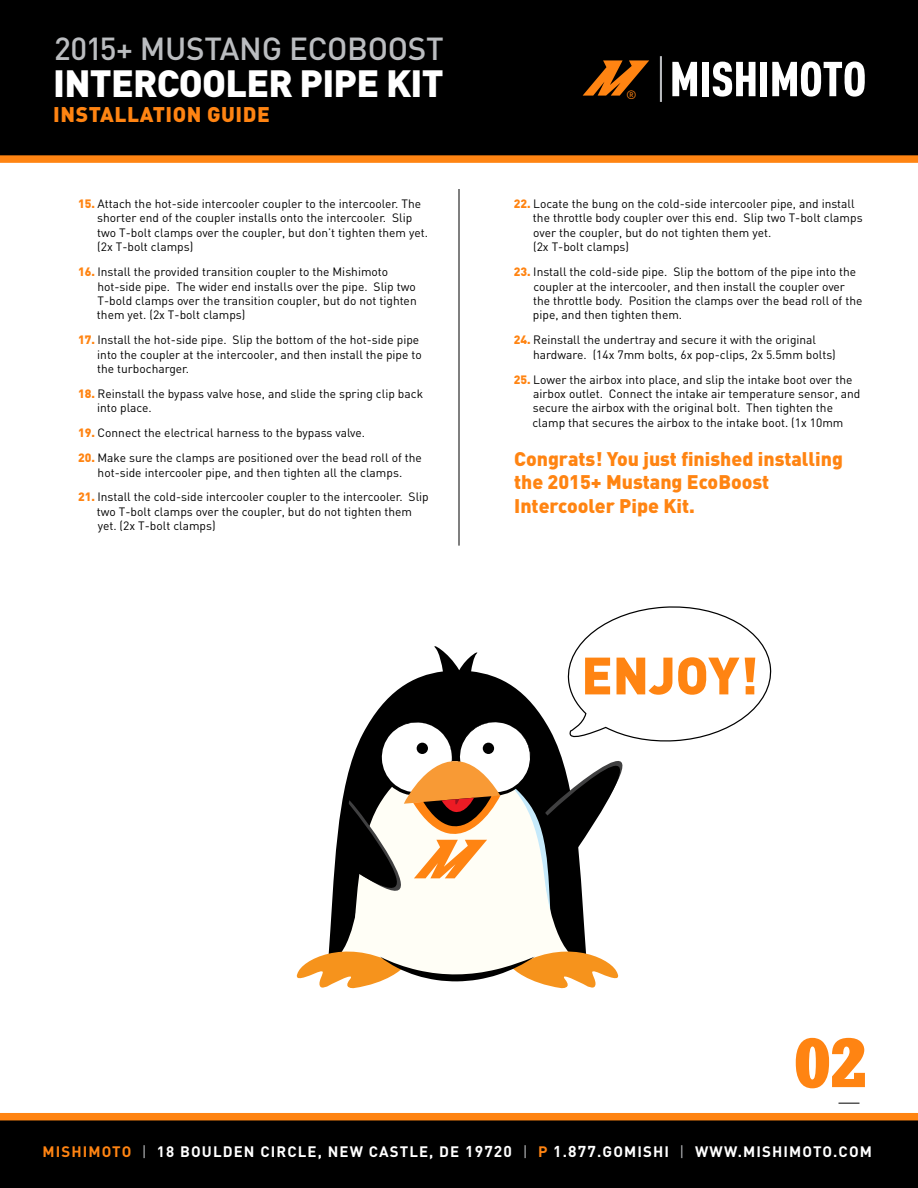
<style>
.page{position:relative;width:918px;height:1188px;background:#fff}
.page>*{position:absolute;margin:0;border:0;box-sizing:border-box;transform-origin:0 0}
.t1{font:72px "URW Egyptienne T Bold Extr Narr";color:#ff8412}
.t2{font:900 51.75px "DIN";color:#ff8412}
.t3{font:900 49.8px "DIN";letter-spacing:-.02em;color:#fff}
.t4{font:500 39.75px "DIN";letter-spacing:-.015em;color:#bbbdc0}
.t5{font:900 37.5px "DIN";letter-spacing:-.02em;color:#fff}
.t6{font:500 31.5px "DIN";letter-spacing:-.01em;color:#bbbdc0}
.t7{font:900 21.45px "DIN";letter-spacing:.02em;color:#ff8412}
.t8{font:900 21px "DIN";letter-spacing:.025em;color:#ff8412}
.t9{font:900 19.5px/23.4px "DIN";color:#ff8412}
.t10{font:700 15px "DIN";letter-spacing:.075em;color:#fff}
.t11{font:12px/14.4px "DIN";color:#000}
.t12{font:12px "DIN";color:#ff8412}
.s1{font-weight:900;color:#ff8412}
.s2{color:#ff8412}
.s3{font-weight:400;color:#bbbdc0}
.s4{font-size:15.6px}
</style>
<div class="page">
<svg style="left:0;top:1113px;width:918px;height:75px;background:#190d01"></svg>
<div style="left:0;top:0;width:918px;height:163px;background:#000"></div>
<svg style="left:672px;top:62px;width:25px;height:34px"></svg>
<div style="left:702px;top:62px;width:7px;height:34px;background:#fff"></div>
<svg style="left:713px;top:62px;width:43px;height:35px"></svg>
<div style="left:760px;top:62px;width:7px;height:34px;background:#fff"></div>
<svg style="left:772px;top:61px;width:93px;height:36px"></svg>
<svg style="left:583px;top:60px;width:66px;height:36px;background:#773d08"></svg>
<hr style="left:660px;top:56px;width:2px;height:46px;background:#bbbdc0">
<svg style="left:839px;top:1103px;width:20px;height:1px"></svg>
<hr style="left:459px;top:189px;width:1px;height:357px;background:#000">
<svg style="left:296px;top:606px;width:476px;height:383px"></svg>
<h3 class="t4" style="left:53px;top:17px;width:395px">2014+ FORD FIESTA ST</h3>
<h3 class="t3" style="left:52px;top:52px;width:395px">EXPANSION TANK</h3>
<h3 class="t7" style="left:54px;top:109px;width:394px">PARTS LIST AND INSTALLATION GUIDE</h3>
<h3 class="t6" style="left:54px;top:29px;width:391px">2015+ MUSTANG ECOBOOST</h3>
<h3 class="t5" style="left:53px;top:59px;width:392px">INTERCOOLER PIPE KIT</h3>
<h3 class="t8" style="left:53px;top:100px;width:218px">INSTALLATION GUIDE</h3>
<p class="t11" style="left:97px;top:196px;width:332px;text-indent:-19px"><span class="s1">15.</span> Attach the hot-side intercooler coupler to the intercooler. The shorter end of the coupler installs onto the intercooler. Slip two T-bolt clamps over the coupler, but don’t tighten them yet. (2x T-bolt clamps)</p>
<p class="t11" style="left:97px;top:264px;width:321px;text-indent:-19px"><span class="s1">16.</span> Install the provided transition coupler to the Mishimoto hot-side pipe. The wider end installs over the pipe. Slip two T-bold clamps over the transition coupler, but do not tighten them yet. (2x T-bolt clamps)</p>
<p class="t11" style="left:97px;top:332px;width:326px;text-indent:-19px"><span class="s1">17.</span> Install the hot-side pipe. Slip the bottom of the hot-side pipe into the coupler at the intercooler, and then install the pipe to the turbocharger.</p>
<p class="t11" style="left:97px;top:386px;width:328px;text-indent:-19px"><span class="s1">18.</span> Reinstall the bypass valve hose, and slide the spring clip back into place.</p>
<p class="t11" style="left:78px;top:425px;width:289px"><span class="s1">19.</span> Connect the electrical harness to the bypass valve.</p>
<p class="t11" style="left:78px;top:450px;width:345px;text-align:center"><span class="s1">20.</span> Make sure the clamps are positioned over the bead roll of the hot-side intercooler pipe, and then tighten all the clamps.</p>
<p class="t11" style="left:97px;top:490px;width:333px;text-indent:-19px"><span class="s1">21.</span> Install the cold-side intercooler coupler to the intercooler. Slip two T-bolt clamps over the coupler, but do not tighten them yet. (2x T-bolt clamps)</p>
<p class="t12" style="left:626px;top:87px;width:12px">®</p>
<p class="t11" style="left:533px;top:196px;width:331px;text-indent:-19px"><span class="s1">22.</span> Locate the bung on the cold-side intercooler pipe, and install the throttle body coupler over this end. Slip two T-bolt clamps over the coupler, but do not tighten them yet.<br>(2x T-bolt clamps)</p>
<p class="t11" style="left:533px;top:264px;width:331px;text-indent:-19px"><span class="s1">23.</span> Install the cold-side pipe. Slip the bottom of the pipe into the coupler at the intercooler, and then install the coupler over the throttle body. Position the clamps over the bead roll of the pipe, and then tighten them.</p>
<p class="t11" style="left:533px;top:332px;width:304px;text-indent:-19px"><span class="s1">24.</span> Reinstall the undertray and secure it with the original hardware. (14x 7mm bolts, 6x pop-clips, 2x 5.5mm bolts)</p>
<p class="t11" style="left:532px;top:372px;width:330px;text-indent:-19px"><span class="s1">25.</span> Lower the airbox into place, and slip the intake boot over the airbox outlet. Connect the intake air temperature sensor, and secure the airbox with the original bolt. Then tighten the clamp that secures the airbox to the intake boot. (1x 10mm</p>
<h3 class="t9" style="left:514px;top:446px;width:330px">Congrats! You just finished installing the 2015+ Mustang EcoBoost<br>Intercooler Pipe Kit.</h3>
<h2 class="t2" style="left:581px;top:641px;width:179px">ENJOY!</h2>
<h1 class="t1" style="left:794px;top:1020px;width:74px">02</h1>
<p class="t10" style="left:42px;top:1142px;width:831px"><span class="s2">MISHIMOTO</span> <span class="s3">|</span> 18 BOULDEN CIRCLE, NEW CASTLE, DE <span class="s4">19720</span> <span class="s3">|</span> <span class="s2">P</span> <span class="s4">1</span>.<span class="s4">877</span>.GOMISHI <span class="s3">|</span> WWW.MISHIMOTO.COM</p>
</div>
